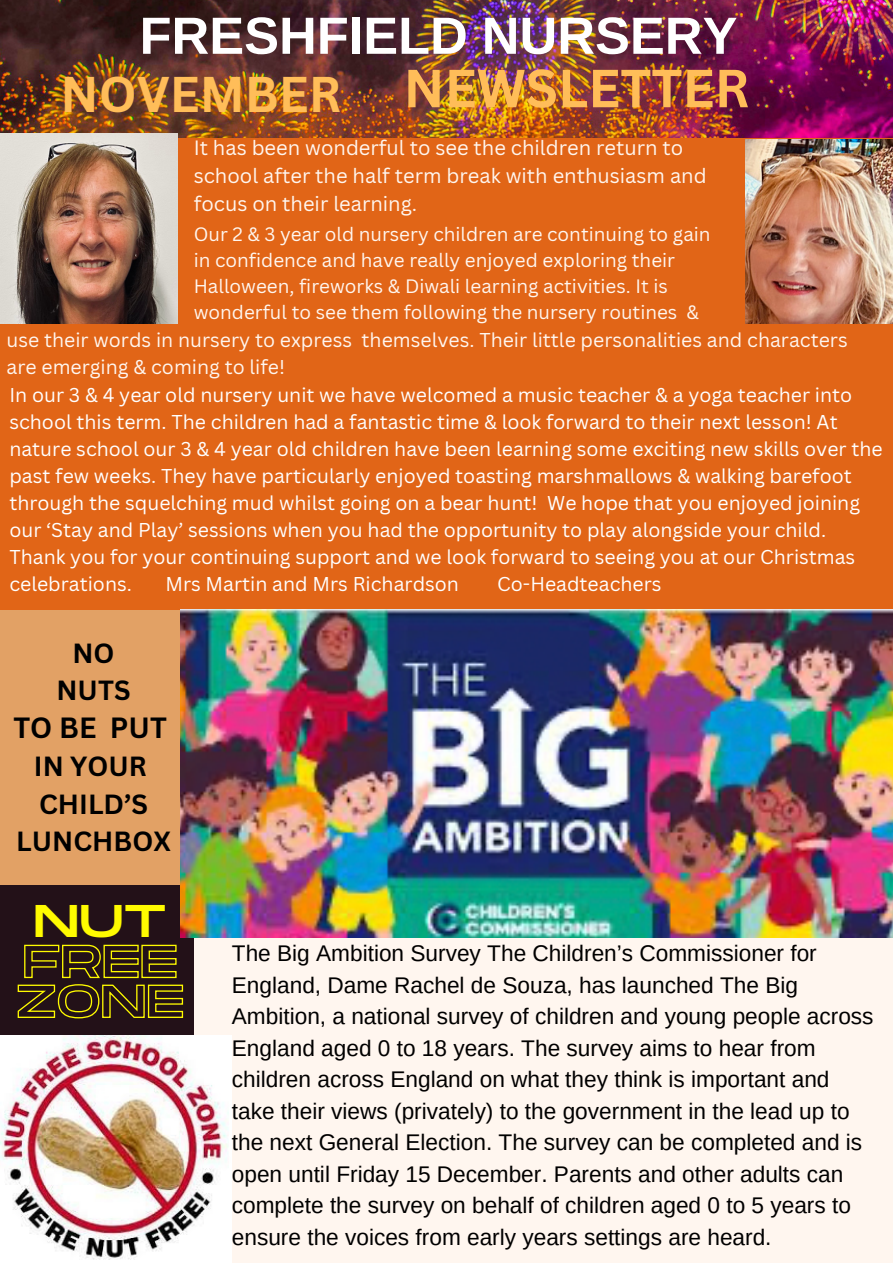
<style>
.page{position:relative;width:893px;height:1264px;background:#fff}
.page>*{position:absolute;margin:0;border:0;box-sizing:border-box;transform-origin:0 0}
.t1{font:52.35px "Ramabhadra";color:#fff}
.t2{font:700 52.35px "Canva Sans";color:#ffbd59}
.t3{font:700 48.75px "Canva Sans";color:#ffbd59}
.t4{font:45.75px "Monument Extended";color:#fffb00}
.t5{font:700 28.5px "Canva Sans";color:#000}
.t6{font:700 27px/37px "Canva Sans";color:#000;text-align:center}
.t7{font:22.65px/31.5px "Arimo";color:#000}
.t8{font:20.1px/28px "Canva Sans";color:#fff6ef}
.t9{font:19.5px/27px "Canva Sans";color:#fff}
.t10{font:19.5px "Canva Sans";color:#fff6ef}
.t11{font:18.9px/26.1px "Canva Sans";color:#fff6ef}
</style>
<div class="page">
<div style="left:0;top:0;width:892px;height:1262px;background:#fff6ef"></div>
<div style="left:0;top:137px;width:892px;height:558px;background:#e16517"></div>
<div style="left:0;top:865px;width:194px;height:207px;background:#231118"></div>
<img style="left:0;top:0;width:892px;height:137px">
<img style="left:745px;top:139px;width:147px;height:185px">
<img style="left:0;top:133px;width:178px;height:190px">
<img style="left:0;top:1035px;width:232px;height:227px">
<div style="left:0;top:610px;width:187px;height:274px;background:#e2a165"></div>
<img style="left:180px;top:610px;width:712px;height:327px">
<svg style="left:17px;top:643px;width:167px;height:376px"></svg>
<p class="t1" style="left:139px;top:5px;width:599px">FRESHFIELD NURSERY</p>
<p class="t3" style="left:60px;top:60px;width:282px">NOVEMBER</p>
<p class="t2" style="left:403px;top:51px;width:347px">NEWSLETTER</p>
<p class="t8" style="left:194px;top:133px;width:514px">It has been wonderful to see the children return to school after the half term break with enthusiasm and focus on their learning.</p>
<p class="t11" style="left:194px;top:220px;width:518px">Our 2 &amp; 3 year old nursery children are continuing to gain in confidence and have really enjoyed exploring their<br>Halloween, fireworks &amp; Diwali learning activities. It is</p>
<p class="t11" style="left:194px;top:299px;width:507px">wonderful to see them following the nursery routines &amp;</p>
<p class="t10" style="left:7px;top:326px;width:842px">use their words in nursery to express themselves. Their little personalities and characters</p>
<p class="t10" style="left:7px;top:353px;width:280px">are emerging &amp; coming to life!</p>
<p class="t9" style="left:9px;top:381px;width:874px">In our 3 &amp; 4 year old nursery unit we have welcomed a music teacher &amp; a yoga teacher into school this term. The children had a fantastic time &amp; look forward to their next lesson! At nature school our 3 &amp; 4 year old children have been learning some exciting new skills over the past few weeks. They have particularly enjoyed toasting marshmallows &amp; walking barefoot through the squelching mud whilst going on a bear hunt! We hope that you enjoyed joining our ‘Stay and Play’ sessions when you had the opportunity to play alongside your child.</p>
<p class="t9" style="left:9px;top:543px;width:847px">Thank you for your continuing support and we look forward to seeing you at our Christmas celebrations.</p>
<p class="t9" style="left:165px;top:569px;width:295px">Mrs Martin and Mrs Richardson</p>
<p class="t9" style="left:497px;top:569px;width:166px">Co-Headteachers</p>
<p class="t6" style="left:72px;top:633px;width:44px">NO</p>
<p class="t6" style="left:56px;top:671px;width:75px">NUTS</p>
<p class="t5" style="left:13px;top:707px;width:155px">TO BE PUT</p>
<p class="t6" style="left:34px;top:747px;width:114px">IN YOUR</p>
<p class="t6" style="left:16px;top:784px;width:156px">CHILD’S<br>LUNCHBOX</p>
<p class="t4" style="left:33px;top:896px;width:135px">NUT</p>
<p class="t7" style="left:232px;top:937px;width:643px">The Big Ambition Survey The Children’s Commissioner for England, Dame Rachel de Souza, has launched The Big Ambition, a national survey of children and young people across England aged 0 to 18 years. The survey aims to hear from children across England on what they think is important and take their views (privately) to the government in the lead up to the next General Election. The survey can be completed and is open until Friday 15 December. Parents and other adults can complete the survey on behalf of children aged 0 to 5 years to ensure the voices from early years settings are heard.</p>
</div>
